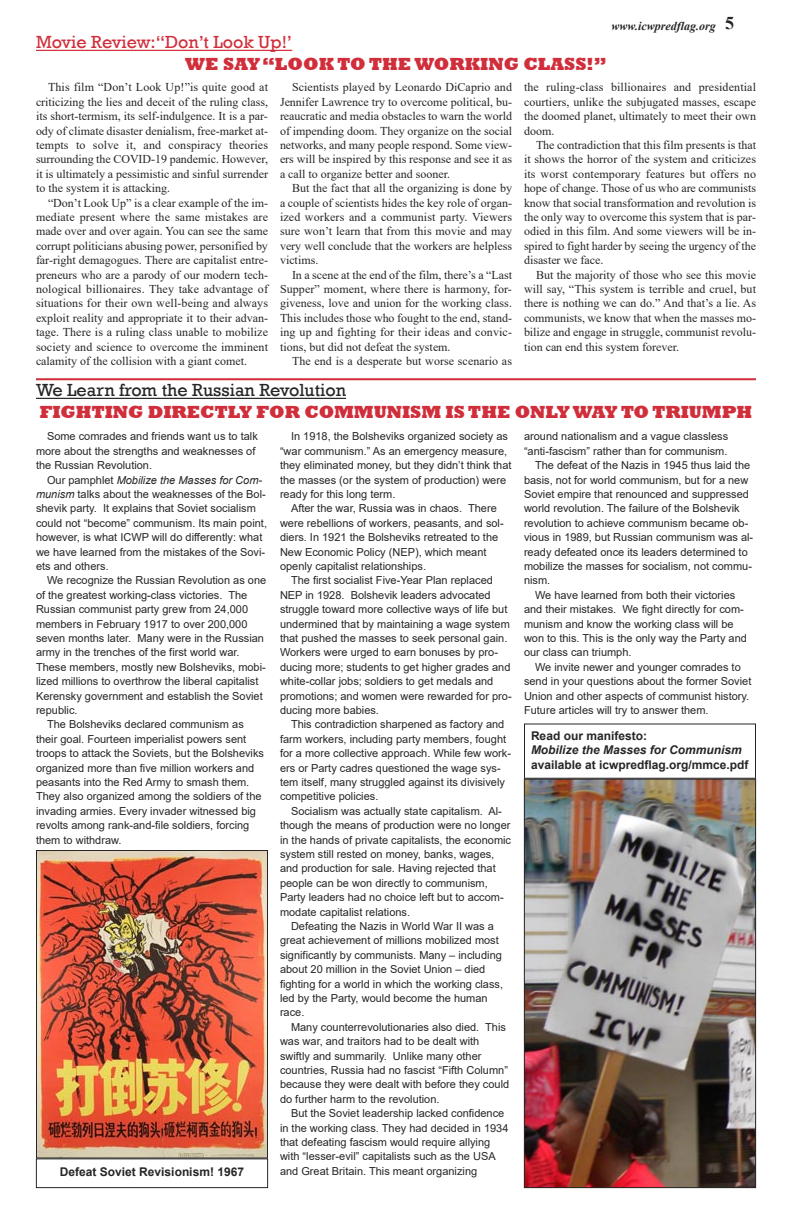
<style>
.page{position:relative;width:792px;height:1224px;background:#fff}
.page>*{position:absolute;margin:0;border:0;box-sizing:border-box;transform-origin:0 0}
.t1{font:800 18px "Rockwell";letter-spacing:-.005em;color:#d12e3b}
.t2{font:18px "Rockwell";color:#272526}
.t3{font:18px "Rockwell";color:#d12e3b}
.t4{font:700 18px "Times New Roman";color:#272526}
.t5{font:12px/14.4px "Times New Roman";color:#272526;text-align:justify}
.t6{font:700 12px "Arial";color:#272526}
.t7{font:italic 700 12px/14.4px "Arial";color:#272526}
.t8{font:italic 700 12px "Times New Roman";color:#272526}
.t9{font:11px/14.4px "Arial";color:#272526}
.s1{font-style:italic}
.s2{font-style:normal}
</style>
<div class="page">
<hr style="left:36px;top:398px;width:310px;height:1px;background:#272526">
<hr style="left:36px;top:50px;width:256px;height:1px;background:#d12e3b">
<img style="left:38px;top:852px;width:228px;height:304px">
<div style="left:36px;top:850px;width:232px;height:308px;border:1px solid #272526"></div>
<hr style="left:36px;top:378px;width:720px;height:2px;background:#d12e3b">
<div style="left:36px;top:1158px;width:232px;height:30px;border:1px solid #272526"></div>
<img style="left:526px;top:781px;width:228px;height:405px">
<div style="left:524px;top:779px;width:232px;height:409px;border:1px solid #272526"></div>
<div style="left:524px;top:724px;width:232px;height:55px;border:1px solid #272526"></div>
<p class="t8" style="left:612px;top:19px;width:106px">www.icwpredflag.org</p>
<p class="t4" style="left:725px;top:13px;width:10px">5</p>
<p class="t3" style="left:36px;top:31px;width:258px">Movie Review:“Don’t Look Up!’</p>
<p class="t1" style="left:185px;top:53px;width:423px">WE SAY “LOOK TO THE WORKING CLASS!”</p>
<p class="t5" style="left:36px;top:80px;width:234px;text-indent:12px">This film “Don’t Look Up!”is quite good at criticizing the lies and deceit of the ruling class, its short-termism, its self-indulgence. It is a par&shy;ody of climate disaster denialism, free-market at&shy;tempts to solve it, and conspiracy theories surrounding the COVID-19 pandemic. However, it is ultimately a pessimistic and sinful surrender to the system it is attacking.</p>
<p class="t5" style="left:36px;top:195px;width:234px;text-indent:12px">“Don’t Look Up” is a clear example of the im&shy;mediate present where the same mistakes are made over and over again. You can see the same corrupt politicians abusing power, personified by far-right demagogues. There are capitalist entre&shy;preneurs who are a parody of our modern tech&shy;nological billionaires. They take advantage of situations for their own well-being and always exploit reality and appropriate it to their advan&shy;tage. There is a ruling class unable to mobilize society and science to overcome the imminent calamity of the collision with a giant comet.</p>
<p class="t5" style="left:280px;top:80px;width:234px;text-indent:12px">Scientists played by Leonardo DiCaprio and Jennifer Lawrence try to overcome political, bu&shy;reaucratic and media obstacles to warn the world of impending doom. They organize on the social networks, and many people respond. Some view&shy;ers will be inspired by this response and see it as a call to organize better and sooner.</p>
<p class="t5" style="left:280px;top:181px;width:234px;text-indent:12px">But the fact that all the organizing is done by a couple of scientists hides the key role of organ&shy;ized workers and a communist party. Viewers sure won’t learn that from this movie and may very well conclude that the workers are helpless victims.</p>
<p class="t5" style="left:280px;top:267px;width:234px;text-indent:12px">In a scene at the end of the film, there’s a “Last Supper” moment, where there is harmony, for&shy;giveness, love and union for the working class.<br>This includes those who fought to the end, stand&shy;ing up and fighting for their ideas and convic&shy;tions, but did not defeat the system.</p>
<p class="t5" style="left:292px;top:354px;width:222px">The end is a desperate but worse scenario as</p>
<p class="t5" style="left:524px;top:80px;width:234px">the ruling-class billionaires and presidential courtiers, unlike the subjugated masses, escape the doomed planet, ultimately to meet their own doom.</p>
<p class="t5" style="left:524px;top:138px;width:234px;text-indent:12px">The contradiction that this film presents is that it shows the horror of the system and criticizes its worst contemporary features but offers no hope of change. Those of us who are communists know that social transformation and revolution is the only way to overcome this system that is par&shy;odied in this film. And some viewers will be in&shy;spired to fight harder by seeing the urgency of the disaster we face.</p>
<p class="t5" style="left:524px;top:267px;width:234px;text-indent:12px">But the majority of those who see this movie will say, “This system is terrible and cruel, but there is nothing we can do.” And that’s a lie. As communists, we know that when the masses mo&shy;bilize and engage in struggle, communist revolu&shy;tion can end this system forever.</p>
<p class="t2" style="left:36px;top:379px;width:312px">We Learn from the Russian Revolution</p>
<p class="t1" style="left:40px;top:401px;width:714px">FIGHTING DIRECTLY FOR COMMUNISM IS THE ONLY WAY TO TRIUMPH</p>
<p class="t9" style="left:36px;top:429px;width:223px;text-indent:11px">Some comrades and friends want us to talk more about the strengths and weaknesses of the Russian Revolution.</p>
<p class="t9" style="left:36px;top:473px;width:233px;text-indent:11px">Our pamphlet <span class="s1">Mobilize the Masses for Com&shy;munism</span> talks about the weaknesses of the Bol&shy;shevik party. It explains that Soviet socialism could not “become” communism. Its main point, however, is what ICWP will do differently: what we have learned from the mistakes of the Sovi&shy;ets and others.</p>
<p class="t9" style="left:36px;top:573px;width:232px;text-indent:11px">We recognize the Russian Revolution as one of the greatest working-class victories. The Russian communist party grew from 24,000 members in February 1917 to over 200,000 seven months later. Many were in the Russian army in the trenches of the first world war.<br>These members, mostly new Bolsheviks, mobi&shy;lized millions to overthrow the liberal capitalist Kerensky government and establish the Soviet republic.</p>
<p class="t9" style="left:36px;top:717px;width:230px;text-indent:11px">The Bolsheviks declared communism as their goal. Fourteen imperialist powers sent troops to attack the Soviets, but the Bolsheviks organized more than five million workers and peasants into the Red Army to smash them.<br>They also organized among the soldiers of the invading armies. Every invader witnessed big revolts among rank-and-file soldiers, forcing them to withdraw.</p>
<p class="t6" style="left:60px;top:1165px;width:186px">Defeat Soviet Revisionism! 1967</p>
<p class="t9" style="left:280px;top:429px;width:233px;text-indent:11px">In 1918, the Bolsheviks organized society as “war communism.” As an emergency measure, they eliminated money, but they didn’t think that the masses (or the system of production) were ready for this long term.</p>
<p class="t9" style="left:280px;top:501px;width:225px;text-indent:11px">After the war, Russia was in chaos. There were rebellions of workers, peasants, and sol&shy;diers. In 1921 the Bolsheviks retreated to the New Economic Policy (NEP), which meant openly capitalist relationships.</p>
<p class="t9" style="left:280px;top:573px;width:233px;text-indent:11px">The first socialist Five-Year Plan replaced NEP in 1928. Bolshevik leaders advocated struggle toward more collective ways of life but undermined that by maintaining a wage system that pushed the masses to seek personal gain.<br>Workers were urged to earn bonuses by pro&shy;ducing more; students to get higher grades and white-collar jobs; soldiers to get medals and promotions; and women were rewarded for pro&shy;ducing more babies.</p>
<p class="t9" style="left:280px;top:717px;width:233px;text-indent:11px">This contradiction sharpened as factory and farm workers, including party members, fought for a more collective approach. While few work&shy;ers or Party cadres questioned the wage sys&shy;tem itself, many struggled against its divisively competitive policies.</p>
<p class="t9" style="left:280px;top:804px;width:233px;text-indent:11px">Socialism was actually state capitalism. Al&shy;though the means of production were no longer in the hands of private capitalists, the economic system still rested on money, banks, wages, and production for sale. Having rejected that people can be won directly to communism, Party leaders had no choice left but to accom&shy;modate capitalist relations.</p>
<p class="t9" style="left:280px;top:919px;width:225px;text-indent:11px">Defeating the Nazis in World War II was a great achievement of millions mobilized most significantly by communists. Many – including about 20 million in the Soviet Union – died fighting for a world in which the working class, led by the Party, would become the human race.</p>
<p class="t9" style="left:280px;top:1020px;width:231px;text-indent:11px">Many counterrevolutionaries also died. This was war, and traitors had to be dealt with swiftly and summarily. Unlike many other countries, Russia had no fascist “Fifth Column” because they were dealt with before they could do further harm to the revolution.</p>
<p class="t9" style="left:280px;top:1106px;width:230px;text-indent:11px">But the Soviet leadership lacked confidence in the working class. They had decided in 1934 that defeating fascism would require allying with “lesser-evil” capitalists such as the USA and Great Britain. This meant organizing</p>
<p class="t9" style="left:524px;top:429px;width:206px">around nationalism and a vague classless “anti-fascism” rather than for communism.</p>
<p class="t9" style="left:524px;top:458px;width:231px;text-indent:11px">The defeat of the Nazis in 1945 thus laid the basis, not for world communism, but for a new Soviet empire that renounced and suppressed world revolution. The failure of the Bolshevik revolution to achieve communism became ob&shy;vious in 1989, but Russian communism was al&shy;ready defeated once its leaders determined to mobilize the masses for socialism, not commu&shy;nism.</p>
<p class="t9" style="left:524px;top:588px;width:224px;text-indent:11px">We have learned from both their victories and their mistakes. We fight directly for com&shy;munism and know the working class will be won to this. This is the only way the Party and our class can triumph.</p>
<p class="t9" style="left:524px;top:660px;width:229px;text-indent:11px">We invite newer and younger comrades to send in your questions about the former Soviet Union and other aspects of communist history.<br>Future articles will try to answer them.</p>
<p class="t7" style="left:531px;top:728px;width:212px"><span class="s2">Read our manifesto:<br></span>Mobilize the Masses for Communism</p>
<p class="t6" style="left:531px;top:758px;width:219px">available at icwpredflag.org/mmce.pdf</p>
</div>
